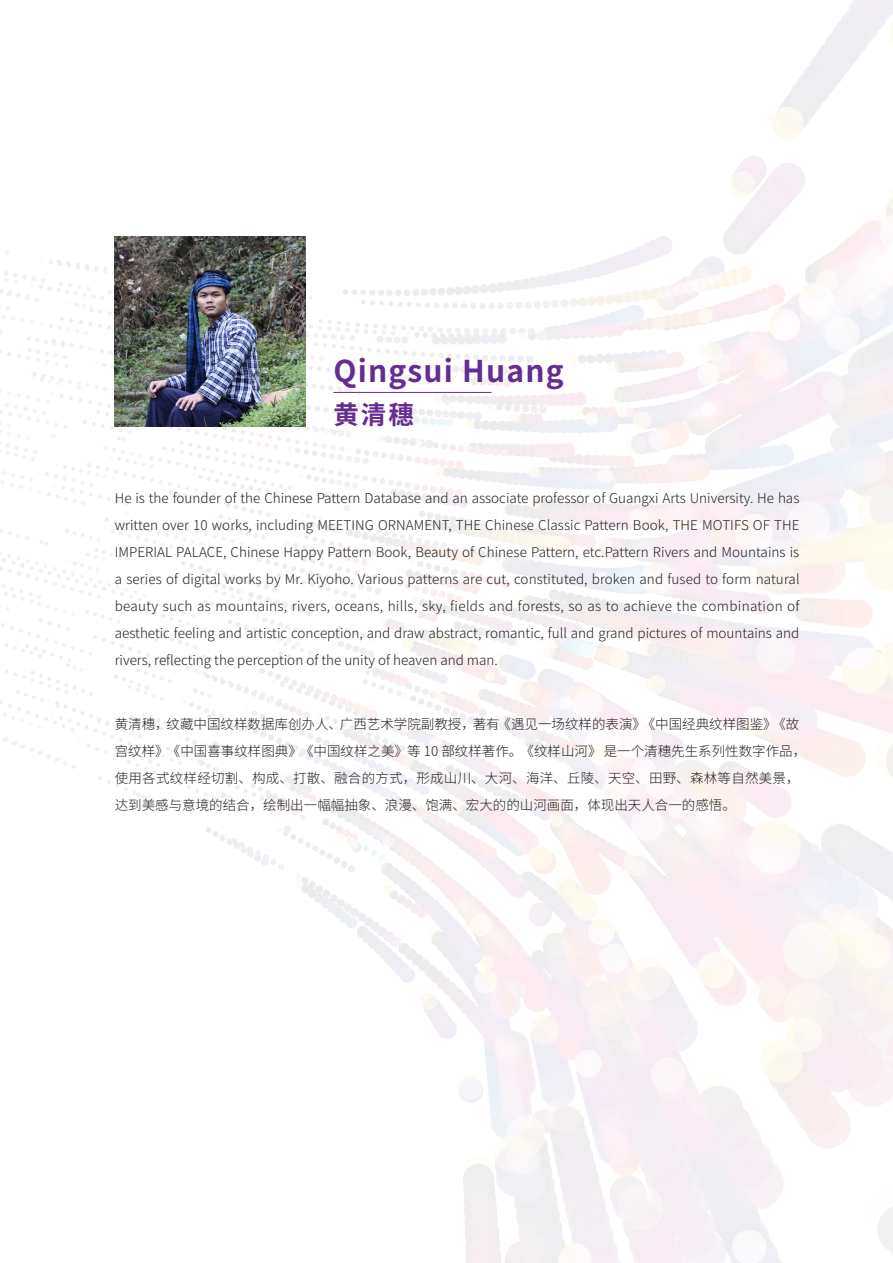
<style>
.page{position:relative;width:893px;height:1263px;background:#fff}
.page>*{position:absolute;margin:0;border:0;box-sizing:border-box;transform-origin:0 0}
.英文名字{font:700 30px "Source Han Sans CN";letter-spacing:.04em;color:#652d91}
.中文名字{font:700 25.5px "Source Han Sans CN";color:#652d91}
.英文正文{font:300 13.5px/27px "Source Han Sans CN";color:#231f20;text-align:justify}
.中文正文{font:300 13.5px/27px "Source Han Sans CN";color:#231f20}
</style>
<div class="page">
<img style="left:0;top:0;width:893px;height:1263px">
<hr style="left:333px;top:392px;width:159px;height:1px;background:#652d91">
<img style="left:115px;top:236px;width:190px;height:191px">
<p class="英文名字" style="left:333px;top:354px;width:232px">Qingsui Huang</p>
<p class="中文名字" style="left:333px;top:400px;width:82px">黄清穗</p>
<p class="英文正文" style="left:115px;top:484px;width:686px">He is the founder of the Chinese Pattern Database and an associate professor of Guangxi Arts University. He has written over 10 works, including MEETING ORNAMENT, THE Chinese Classic Pattern Book, THE MOTIFS OF THE IMPERIAL PALACE, Chinese Happy Pattern Book, Beauty of Chinese Pattern, etc.Pattern Rivers and Mountains is a series of digital works by Mr. Kiyoho. Various patterns are cut, constituted, broken and fused to form natural beauty such as mountains, rivers, oceans, hills, sky, fields and forests, so as to achieve the combination of aesthetic feeling and artistic conception, and draw abstract, romantic, full and grand pictures of mountains and rivers, reflecting the perception of the unity of heaven and man.</p>
<p class="中文正文" style="left:115px;top:711px;width:693px">黄清穗，纹藏中国纹样数据库创办人、广西艺术学院副教授，著有《遇见一场纹样的表演》《中国经典纹样图鉴》《故宫纹样》《中国喜事纹样图典》《中国纹样之美》等 10 部纹样著作。《纹样山河》 是一个清穗先生系列性数字作品，使用各式纹样经切割、构成、打散、融合的方式，形成山川、大河、海洋、丘陵、天空、田野、森林等自然美景，达到美感与意境的结合，绘制出一幅幅抽象、浪漫、饱满、宏大的的山河画面，体现出天人合一的感悟。</p>
</div>
